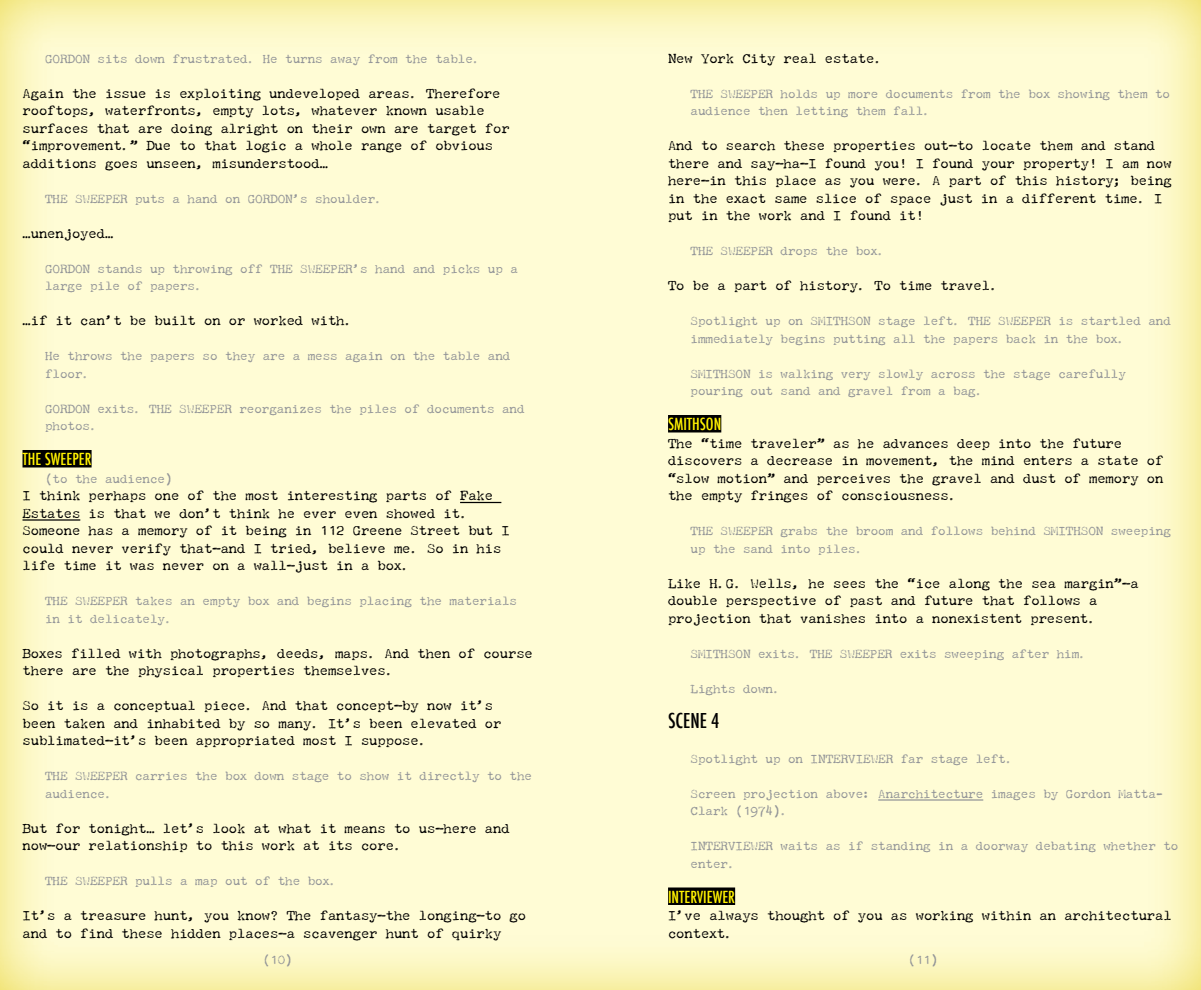
<style>
.page{position:relative;width:1201px;height:990px;background:#fff}
.page>*{position:absolute;margin:0;border:0;box-sizing:border-box;transform-origin:0 0}
.t1{font:500 condensed 20px "Futura";color:#000}
.t2{font:500 condensed 16.25px "Futura";color:#fff200}
.t3{font:13.75px/17.5px "P22 Typewriter";color:#000}
.t4{font:12.5px/17.5px "P22 Typewriter";color:#939598}
</style>
<div class="page">
<div style="left:0;top:0;width:1200px;height:990px;background:#e0c900;opacity:.75"></div>
<div style="left:22px;top:450px;width:70px;height:18px;background:#000"></div>
<hr style="left:460px;top:502px;width:41px;height:1px;background:#000">
<hr style="left:22px;top:519px;width:58px;height:2px;background:#000">
<div style="left:668px;top:415px;width:53px;height:17px;background:#000"></div>
<hr style="left:878px;top:799px;width:105px;height:2px;background:#939598">
<div style="left:668px;top:888px;width:67px;height:17px;background:#000"></div>
<p class="t4" style="left:45px;top:49px;width:437px">GORDON sits down frustrated. He turns away from the table.</p>
<p class="t3" style="left:22px;top:84px;width:488px">Again the issue is exploiting undeveloped areas. Therefore rooftops, waterfronts, empty lots, whatever known usable surfaces that are doing alright on their own are target for “improvement.” Due to that logic a whole range of obvious additions goes unseen, misunderstood…</p>
<p class="t4" style="left:45px;top:189px;width:339px">THE SWEEPER puts a hand on GORDON’s shoulder.</p>
<p class="t3" style="left:22px;top:224px;width:92px">…unenjoyed…</p>
<p class="t4" style="left:45px;top:259px;width:474px">GORDON stands up throwing off THE SWEEPER’s hand and picks up a large pile of papers.</p>
<p class="t3" style="left:22px;top:311px;width:332px">…if it can’t be built on or worked with.</p>
<p class="t4" style="left:45px;top:347px;width:467px">He throws the papers so they are a mess again on the table and floor.</p>
<p class="t4" style="left:45px;top:399px;width:481px">GORDON exits. THE SWEEPER reorganizes the piles of documents and photos.</p>
<p class="t2" style="left:22px;top:449px;width:70px">THE SWEEPER</p>
<p class="t4" style="left:45px;top:469px;width:129px">(to the audience)</p>
<p class="t3" style="left:22px;top:486px;width:488px">I think perhaps one of the most interesting parts of Fake Estates is that we don’t think he ever even showed it.<br>Someone has a memory of it being in 112 Greene Street but I could never verify that—and I tried, believe me. So in his life time it was never on a wall—just in a box.</p>
<p class="t4" style="left:45px;top:592px;width:473px">THE SWEEPER takes an empty box and begins placing the materials in it delicately.</p>
<p class="t3" style="left:22px;top:644px;width:511px">Boxes filled with photographs, deeds, maps. And then of course there are the physical properties themselves.</p>
<p class="t3" style="left:22px;top:696px;width:480px">So it is a conceptual piece. And that concept—by now it’s been taken and inhabited by so many. It’s been elevated or sublimated—it’s been appropriated most I suppose.</p>
<p class="t4" style="left:45px;top:767px;width:488px">THE SWEEPER carries the box down stage to show it directly to the audience.</p>
<p class="t3" style="left:22px;top:819px;width:488px">But for tonight… let’s look at what it means to us—here and now—our relationship to this work at its core.</p>
<p class="t4" style="left:45px;top:872px;width:293px">THE SWEEPER pulls a map out of the box.</p>
<p class="t3" style="left:22px;top:906px;width:505px">It’s a treasure hunt, you know? The fantasy—the longing—to go and to find these hidden places—a scavenger hunt of quirky</p>
<p class="t3" style="left:668px;top:49px;width:216px">New York City real estate.</p>
<p class="t4" style="left:690px;top:84px;width:481px">THE SWEEPER holds up more documents from the box showing them to audience then letting them fall.</p>
<p class="t3" style="left:668px;top:136px;width:505px">And to search these properties out—to locate them and stand there and say—ha—I found you! I found your property! I am now here—in this place as you were. A part of this history; being in the exact same slice of space just in a different time. I put in the work and I found it!</p>
<p class="t4" style="left:690px;top:242px;width:196px">THE SWEEPER drops the box.</p>
<p class="t3" style="left:668px;top:276px;width:332px">To be a part of history. To time travel.</p>
<p class="t4" style="left:690px;top:312px;width:481px">Spotlight up on SMITHSON stage left. THE SWEEPER is startled and immediately begins putting all the papers back in the box.</p>
<p class="t4" style="left:690px;top:364px;width:437px">SMITHSON is walking very slowly across the stage carefully pouring out sand and gravel from a bag.</p>
<p class="t2" style="left:668px;top:414px;width:55px">SMITHSON</p>
<p class="t3" style="left:668px;top:434px;width:497px">The “time traveler” as he advances deep into the future discovers a decrease in movement, the mind enters a state of “slow motion” and perceives the gravel and dust of memory on the empty fringes of consciousness.</p>
<p class="t4" style="left:690px;top:522px;width:481px">THE SWEEPER grabs the broom and follows behind SMITHSON sweeping up the sand into piles.</p>
<p class="t3" style="left:668px;top:574px;width:472px">Like H.G. Wells, he sees the “ice along the sea margin”—a double perspective of past and future that follows a projection that vanishes into a nonexistent present.</p>
<p class="t4" style="left:690px;top:644px;width:397px">SMITHSON exits. THE SWEEPER exits sweeping after him.</p>
<p class="t4" style="left:690px;top:679px;width:91px">Lights down.</p>
<h1 class="t1" style="left:668px;top:707px;width:53px">SCENE 4</h1>
<p class="t4" style="left:690px;top:749px;width:324px">Spotlight up on INTERVIEWER far stage left.</p>
<p class="t4" style="left:690px;top:784px;width:474px">Screen projection above: Anarchitecture images by Gordon Matta-<br>Clark (1974).</p>
<p class="t4" style="left:690px;top:837px;width:489px">INTERVIEWER waits as if standing in a doorway debating whether to enter.</p>
<p class="t2" style="left:668px;top:886px;width:69px">INTERVIEWER</p>
<p class="t3" style="left:668px;top:906px;width:505px">I’ve always thought of you as working within an architectural context.</p>
<p class="t4" style="left:263px;top:951px;width:31px">(10)</p>
<p class="t4" style="left:908px;top:951px;width:31px">(11)</p>
</div>
